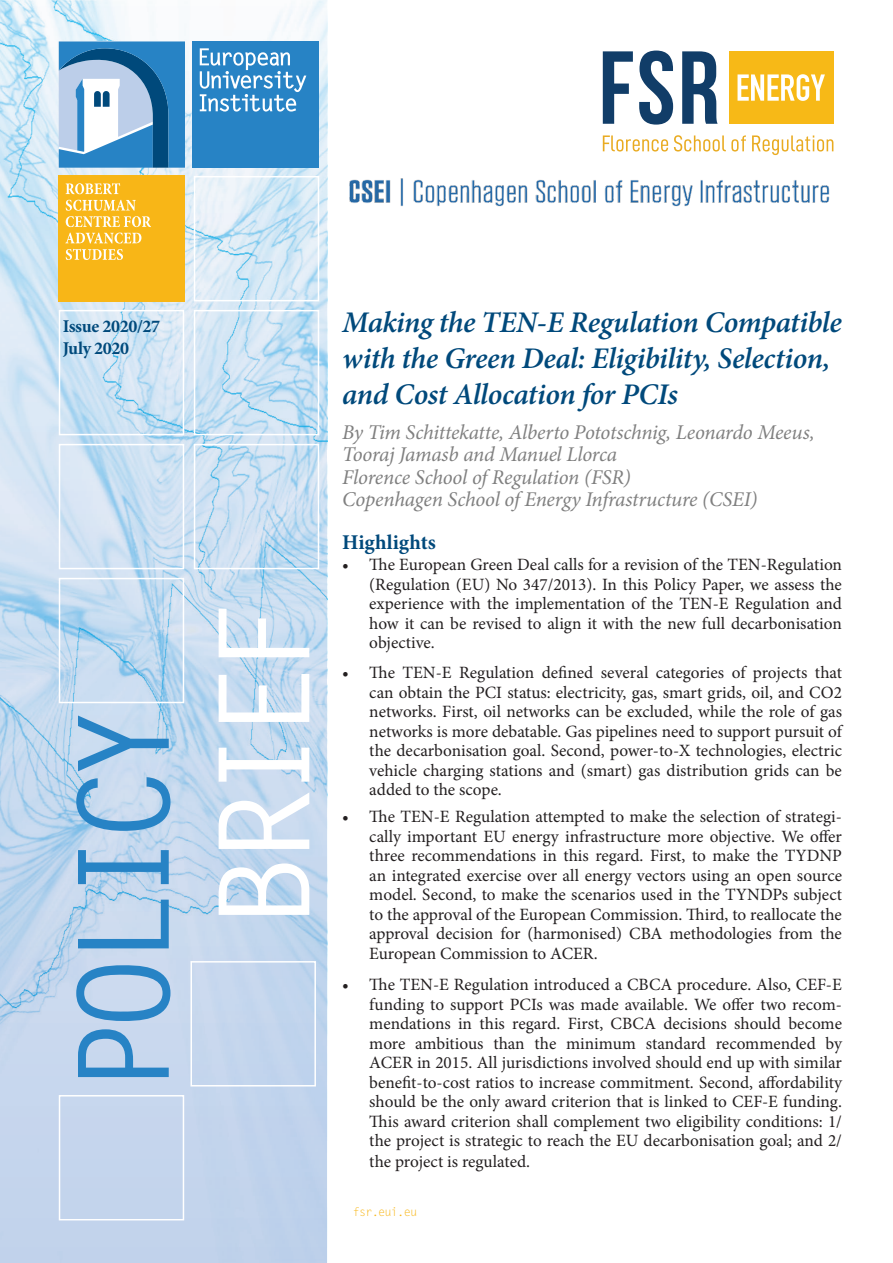
<style>
.page{position:relative;width:893px;height:1263px;background:#fff}
.page>*{position:absolute;margin:0;border:0;box-sizing:border-box;transform-origin:0 0}
.t1{font:700 126px "Letter Gothic Std";letter-spacing:-.1em;color:#2783c5}
.t2{font:700 126px "Letter Gothic Std";letter-spacing:-.1em;color:#fff}
.PB_Title{font:italic 600 30px/36px "Minion Pro";letter-spacing:-.015em;color:#00497b}
.PB_Title-2{font:italic 21px/22.5px "Minion Pro";letter-spacing:-.015em;color:#808080}
.PB_Title-3{font:700 21px "Minion Pro";color:#00497b}
.t3{font:700 18px "Minion Pro";letter-spacing:-.02em;color:#00497b}
.t4{font:17.25px/19.5px "Minion Pro";color:#231f20;text-align:justify}
.t5{font:12px "Letter Gothic Std";letter-spacing:-.07em;color:#f8b617}
</style>
<div class="page">
<svg style="left:0;top:0;width:326px;height:1263px;background:#c7dcf0"></svg>
<div style="left:192px;top:41px;width:127px;height:127px;background:#2783c5"></div>
<svg style="left:200px;top:48px;width:106px;height:64px"></svg>
<svg style="left:59px;top:41px;width:126px;height:127px;background:#669eca"></svg>
<div style="left:59px;top:175px;width:126px;height:126px;background:#f8b617"></div>
<svg style="left:65px;top:233px;width:76px;height:27px"></svg>
<svg style="left:66px;top:200px;width:85px;height:27px"></svg>
<svg style="left:66px;top:183px;width:54px;height:11px"></svg>
<div style="left:194px;top:310px;width:125px;height:125px;border:2px solid #fff"></div>
<div style="left:59px;top:444px;width:125px;height:125px;border:2px solid #fff"></div>
<div style="left:194px;top:444px;width:125px;height:125px;border:2px solid #fff"></div>
<div style="left:59px;top:578px;width:125px;height:125px;border:2px solid #fff"></div>
<div style="left:190px;top:961px;width:126px;height:125px;border:2px solid #fff"></div>
<div style="left:59px;top:310px;width:125px;height:125px;border:2px solid #fff"></div>
<div style="left:59px;top:1095px;width:125px;height:125px;border:2px solid #fff"></div>
<div style="left:194px;top:176px;width:125px;height:125px;border:2px solid #fff"></div>
<div style="left:729px;top:51px;width:104px;height:73px;background:#f7b917"></div>
<svg style="left:603px;top:135px;width:65px;height:17px"></svg>
<svg style="left:674px;top:135px;width:72px;height:17px"></svg>
<svg style="left:752px;top:135px;width:81px;height:20px"></svg>
<svg style="left:603px;top:51px;width:30px;height:73px"></svg>
<svg style="left:639px;top:51px;width:34px;height:74px"></svg>
<svg style="left:682px;top:51px;width:36px;height:73px"></svg>
<svg style="left:737px;top:74px;width:88px;height:27px"></svg>
<img style="left:349px;top:178px;width:481px;height:29px">
<p class="t3" style="left:63px;top:314px;width:99px">Issue 2020/27</p>
<p class="t3" style="left:63px;top:336px;width:68px">July 2020</p>
<h1 class="t1" style="left:46px;top:1094px;width:392px;rotate:-90deg">POLICY</h1>
<h1 class="t2" style="left:187px;top:928px;width:329px;rotate:-90deg">BRIEF</h1>
<p class="PB_Title" style="left:342px;top:304px;width:501px">Making the TEN-E Regulation Compatible with the Green Deal: Eligibility, Selection, and Cost Allocation for PCIs</p>
<p class="PB_Title-2" style="left:342px;top:421px;width:474px">By Tim Schittekatte, Alberto Pototschnig, Leonardo Meeus, Tooraj Jamasb and Manuel Llorca<br>Florence School of Regulation (FSR)<br>Copenhagen School of Energy Infrastructure (CSEI)</p>
<p class="PB_Title-3" style="left:342px;top:528px;width:95px">Highlights</p>
<p class="t4" style="left:369px;top:555px;width:474px;text-indent:-27px">• The European Green Deal calls for a revision of the TEN-Regulation (Regulation (EU) No 347/2013). In this Policy Paper, we assess the experience with the implementation of the TEN-E Regulation and how it can be revised to align it with the new full decarbonisation objective.</p>
<p class="t4" style="left:369px;top:663px;width:474px;text-indent:-27px">• The TEN-E Regulation defined several categories of projects that can obtain the PCI status: electricity, gas, smart grids, oil, and CO2 networks. First, oil networks can be excluded, while the role of gas networks is more debatable. Gas pipelines need to support pursuit of the decarbonisation goal. Second, power-to-X technologies, electric vehicle charging stations and (smart) gas distribution grids can be added to the scope.</p>
<p class="t4" style="left:369px;top:807px;width:474px;text-indent:-27px">• The TEN-E Regulation attempted to make the selection of strategi&shy;cally important EU energy infrastructure more objective. We offer three recommendations in this regard. First, to make the TYDNP an integrated exercise over all energy vectors using an open source model. Second, to make the scenarios used in the TYNDPs subject to the approval of the European Commission. Third, to reallocate the approval decision for (harmonised) CBA methodologies from the European Commission to ACER.</p>
<p class="t4" style="left:369px;top:975px;width:474px;text-indent:-27px">• The TEN-E Regulation introduced a CBCA procedure. Also, CEF-E funding to support PCIs was made available. We offer two recom&shy;mendations in this regard. First, CBCA decisions should become more ambitious than the minimum standard recommended by ACER in 2015. All jurisdictions involved should end up with similar benefit-to-cost ratios to increase commitment. Second, affordability should be the only award criterion that is linked to CEF-E funding.<br>This award criterion shall complement two eligibility conditions: 1/ the project is strategic to reach the EU decarbonisation goal; and 2/ the project is regulated.</p>
<p class="t5" style="left:353px;top:1205px;width:66px">fsr.eui.eu</p>
</div>
